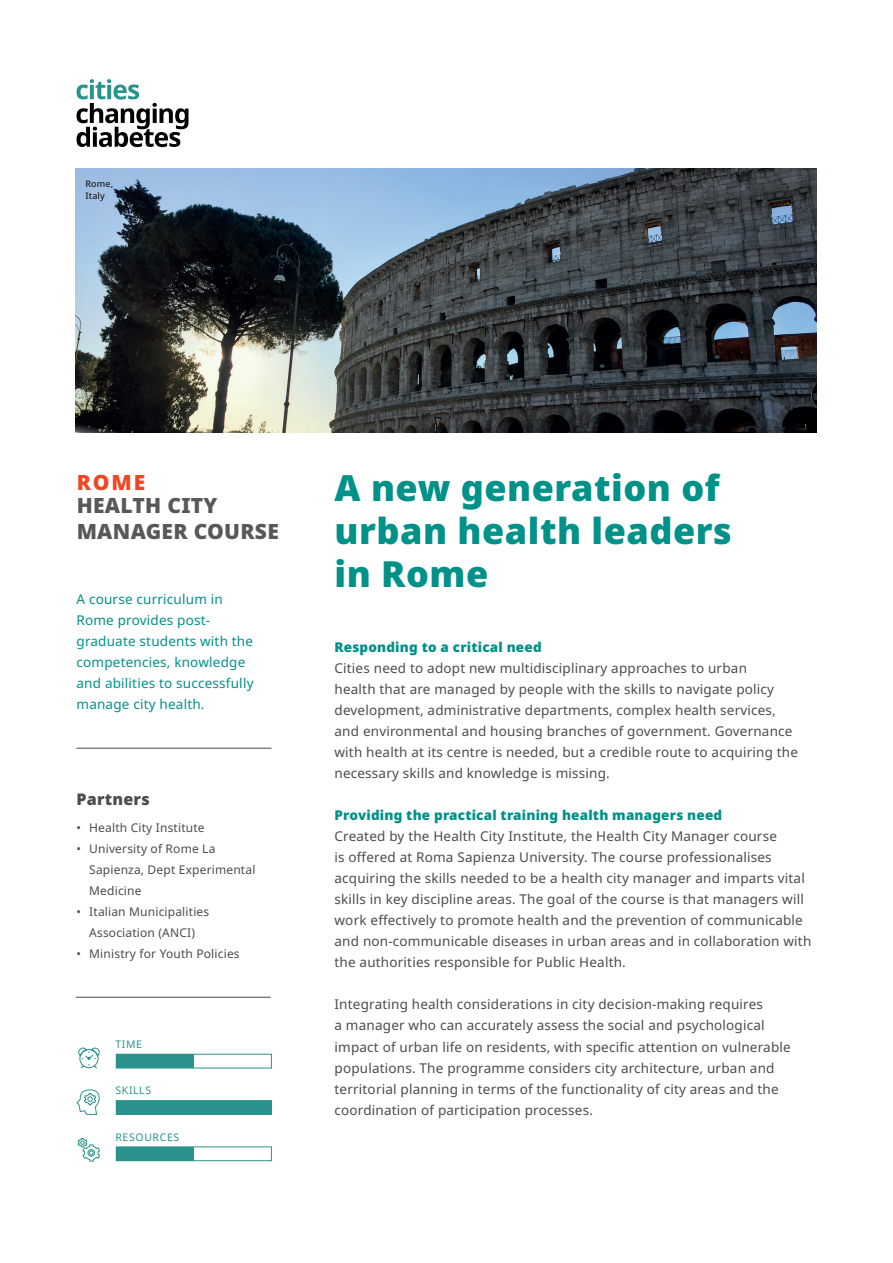
<style>
.page{position:relative;width:893px;height:1263px;background:#fff}
.page>*{position:absolute;margin:0;border:0;box-sizing:border-box;transform-origin:0 0}
.t1{font:900 36px/43.2px "Apis";letter-spacing:.015em;color:#009188}
.t2{font:900 21px/25.2px "Apis";letter-spacing:.015em;color:#57585a}
.t3{font:900 21px "Apis";color:#ef4722}
.t4{font:900 16.05px "Apis";letter-spacing:.015em;color:#4b4c4d}
.t5{font:13.5px/21px "Apis";letter-spacing:.015em;color:#4b4c4d}
.t6{font:13.5px/21px "Apis";letter-spacing:.015em;color:#009188}
.t7{font:900 13.5px "Apis";letter-spacing:.015em;color:#009188}
.t8{font:12px/21px "Apis";letter-spacing:.015em;color:#4b4c4d}
.t9{font:10.5px "Apis";letter-spacing:.06em;color:#2a948c}
.t10{font:500 9px/12px "Apis";letter-spacing:.015em;color:#231f20}
</style>
<div class="page">
<img style="left:76px;top:169px;width:740px;height:263px">
<hr style="left:76px;top:748px;width:195px;height:1px;background:#4b4c4d">
<hr style="left:76px;top:997px;width:195px;height:1px;background:#4b4c4d">
<div style="left:116px;top:1054px;width:156px;height:14px;border:1px solid #2a948c"></div>
<div style="left:116px;top:1100px;width:156px;height:15px;border:1px solid #2a948c"></div>
<div style="left:116px;top:1146px;width:156px;height:15px;border:1px solid #2a948c"></div>
<div style="left:116px;top:1054px;width:78px;height:14px;background:#2a948c"></div>
<div style="left:116px;top:1101px;width:155px;height:13px;background:#2a948c"></div>
<div style="left:116px;top:1147px;width:78px;height:13px;background:#2a948c"></div>
<svg style="left:78px;top:1047px;width:22px;height:22px"></svg>
<svg style="left:76px;top:1089px;width:24px;height:26px"></svg>
<svg style="left:77px;top:1138px;width:23px;height:24px"></svg>
<svg style="left:77px;top:79px;width:112px;height:68px"></svg>
<p class="t10" style="left:85px;top:177px;width:29px">Rome,<br>Italy</p>
<h2 class="t3" style="left:77px;top:466px;width:70px">ROME</h2>
<h2 class="t2" style="left:77px;top:493px;width:204px">HEALTH CITY<br>MANAGER COURSE</h2>
<p class="t6" style="left:77px;top:589px;width:178px">A course curriculum in<br>Rome provides post&shy;graduate students with the competencies, knowledge and abilities to successfully manage city health.</p>
<p class="t4" style="left:76px;top:787px;width:75px">Partners</p>
<p class="t8" style="left:76px;top:817px;width:130px">• Health City Institute</p>
<p class="t8" style="left:89px;top:838px;width:168px;text-indent:-13px">• University of Rome La<br>Sapienza, Dept Experimental<br>Medicine</p>
<p class="t8" style="left:76px;top:901px;width:134px;text-align:center">• Italian Municipalities<br>Association (ANCI)</p>
<p class="t8" style="left:76px;top:943px;width:165px">• Ministry for Youth Policies</p>
<p class="t9" style="left:115px;top:1037px;width:28px">TIME</p>
<p class="t9" style="left:115px;top:1083px;width:37px">SKILLS</p>
<p class="t9" style="left:115px;top:1129px;width:65px">RESOURCES</p>
<h1 class="t1" style="left:334px;top:466px;width:399px">A new generation of urban health leaders in Rome</h1>
<p class="t7" style="left:334px;top:637px;width:209px">Responding to a critical need</p>
<p class="t5" style="left:334px;top:658px;width:465px">Cities need to adopt new multidisciplinary approaches to urban<br>health that are managed by people with the skills to navigate policy development, administrative departments, complex health services, and environmental and housing branches of government. Governance with health at its centre is needed, but a credible route to acquiring the necessary skills and knowledge is missing.</p>
<p class="t7" style="left:334px;top:805px;width:389px">Providing the practical training health managers need</p>
<p class="t5" style="left:334px;top:826px;width:478px">Created by the Health City Institute, the Health City Manager course<br>is offered at Roma Sapienza University. The course professionalises acquiring the skills needed to be a health city manager and imparts vital skills in key discipline areas. The goal of the course is that managers will work effectively to promote health and the prevention of communicable and non-communicable diseases in urban areas and in collaboration with the authorities responsible for Public Health.</p>
<p class="t5" style="left:334px;top:994px;width:458px">Integrating health considerations in city decision-making requires<br>a manager who can accurately assess the social and psychological impact of urban life on residents, with specific attention on vulnerable populations. The programme considers city architecture, urban and territorial planning in terms of the functionality of city areas and the coordination of participation processes.</p>
</div>
